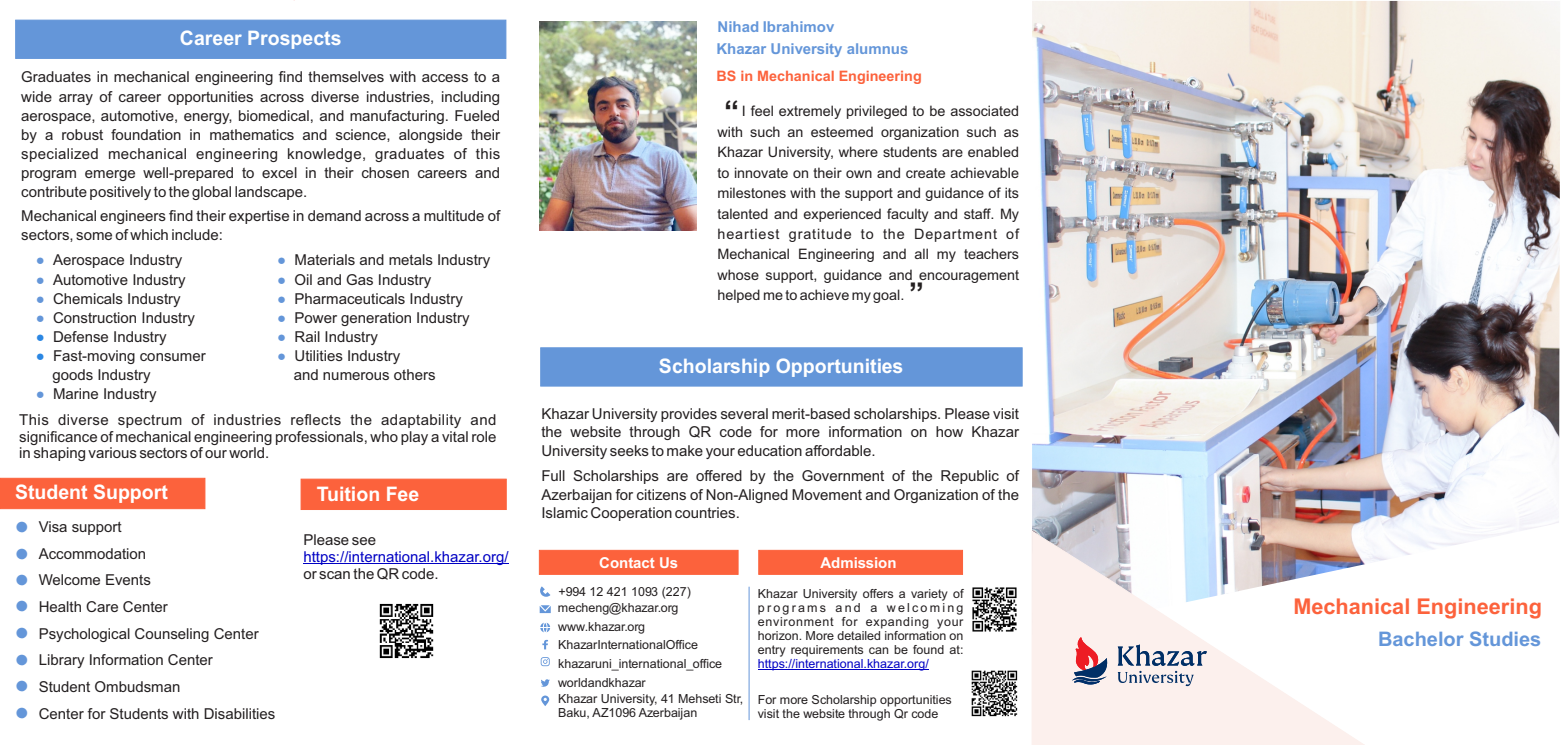
<style>
.page{position:relative;width:1563px;height:745px;background:#fff}
.page>*{position:absolute;margin:0;border:0;box-sizing:border-box;transform-origin:0 0}
.t1{font:700 30px "Arial";color:#231f20}
.t2{font:24.75px/26.6px "Arial";color:#6496d9;text-align:justify}
.t3{font:700 21.75px "Arial";color:#fc623c}
.t4{font:700 20px "Arial";color:#fff}
.t5{font:700 20px "Arial";color:#6496d9}
.t6{font:15px/19.1px "Arial";color:#231f20}
.t7{font:700 15px/22.1px "Arial";color:#6496d9}
.t8{font:15px "Arial";color:#0000c4}
.t9{font:700 15px "Arial";color:#fff}
.t10{font:14.38px/20.4px "Arial";color:#231f20;text-align:justify}
.t11{font:700 14.38px "Arial";color:#fc623c}
.t12{font:12.5px/14px "Arial";color:#231f20}
.t13{font:12.5px "Arial";color:#0000c4}
.s1{color:#6496d9}
.s2{color:#2b87e3}
.s3{font-size:24.75px;color:#6496d9}
.s4{font-weight:700;font-size:30px}
</style>
<div class="page">
<svg style="left:300px;top:478px;width:207px;height:32px;background:#fc6540"></svg>
<hr style="left:749px;top:586px;width:1px;height:133px;background:#6496d9">
<svg style="left:539px;top:549px;width:200px;height:25px;background:#fc6743"></svg>
<hr style="left:758px;top:669px;width:171px;height:1px;background:#0000c4">
<svg style="left:758px;top:549px;width:205px;height:25px;background:#fc6743"></svg>
<svg style="left:0;top:477px;width:205px;height:32px;background:#fc6641"></svg>
<hr style="left:303px;top:563px;width:206px;height:1px;background:#0000c4">
<img style="left:379px;top:603px;width:55px;height:56px">
<div style="left:540px;top:347px;width:483px;height:39px;background:#6496d9"></div>
<svg style="left:540px;top:605px;width:11px;height:7px"></svg>
<svg style="left:541px;top:695px;width:8px;height:10px"></svg>
<svg style="left:540px;top:622px;width:10px;height:10px"></svg>
<svg style="left:541px;top:679px;width:9px;height:7px"></svg>
<svg style="left:542px;top:639px;width:6px;height:10px"></svg>
<svg style="left:540px;top:586px;width:10px;height:11px"></svg>
<svg style="left:15px;top:0;width:491px;height:59px"></svg>
<img style="left:539px;top:21px;width:157px;height:210px">
<img style="left:1032px;top:1px;width:528px;height:561px">
<svg style="left:1032px;top:529px;width:334px;height:215px;fill:#fcf0ed"></svg>
<svg style="left:1072px;top:636px;width:36px;height:47px;background:#bb8d9a"></svg>
<svg style="left:1117px;top:644px;width:90px;height:41px;background:#bec0cc"></svg>
<img style="left:972px;top:587px;width:45px;height:45px">
<img style="left:971px;top:670px;width:47px;height:47px">
<svg style="left:541px;top:657px;width:9px;height:8px"></svg>
<h3 class="t4" style="left:180px;top:30px;width:163px">Career Prospects</h3>
<p class="t6" style="left:21px;top:69px;width:480px;text-align:justify">Graduates in mechanical engineering find themselves with access to a wide array of career opportunities across diverse industries, including aerospace, automotive, energy, biomedical, and manufacturing. Fueled by a robust foundation in mathematics and science, alongside their specialized mechanical engineering knowledge, graduates of this program emerge well-prepared to excel in their chosen careers and contribute positively to the global landscape.</p>
<p class="t6" style="left:21px;top:207px;width:480px">Mechanical engineers find their expertise in demand across a multitude of sectors, some of which include:</p>
<p class="t6" style="left:277px;top:252px;width:215px"><span class="s1">●</span> Materials and metals Industry</p>
<p class="t6" style="left:277px;top:271px;width:156px"><span class="s1">●</span> Oil and Gas Industry</p>
<p class="t6" style="left:277px;top:290px;width:187px"><span class="s1">●</span> Pharmaceuticals Industry</p>
<p class="t6" style="left:277px;top:309px;width:194px"><span class="s1">●</span> Power generation Industry</p>
<p class="t6" style="left:277px;top:328px;width:102px"><span class="s1">●</span> Rail Industry</p>
<p class="t6" style="left:294px;top:347px;width:143px;text-indent:-17px"><span class="s1">●</span> Utilities Industry<br>and numerous others</p>
<p class="t6" style="left:36px;top:252px;width:148px"><span class="s1">●</span> Aerospace Industry</p>
<p class="t6" style="left:36px;top:271px;width:151px"><span class="s1">●</span> Automotive Industry</p>
<p class="t6" style="left:36px;top:290px;width:146px"><span class="s1">●</span> Chemicals Industry</p>
<p class="t6" style="left:36px;top:309px;width:161px"><span class="s1">●</span> Construction Industry</p>
<p class="t6" style="left:36px;top:328px;width:132px"><span class="s2">●</span> Defense Industry</p>
<p class="t6" style="left:52px;top:347px;width:155px;text-indent:-17px"><span class="s2">●</span> Fast-moving consumer goods Industry</p>
<p class="t6" style="left:36px;top:385px;width:122px"><span class="s1">●</span> Marine Industry</p>
<p class="t6" style="left:19px;top:412px;width:479px;line-height:16.8px;text-align:justify">This diverse spectrum of industries reflects the adaptability and significance of mechanical engineering professionals, who play a vital role in shaping various sectors of our world.</p>
<h3 class="t4" style="left:15px;top:484px;width:154px">Student Support</h3>
<p class="t6" style="left:39px;top:514px;width:238px;line-height:26.6px;text-indent:-24px"><span class="s3">●</span> Visa support<br>Accommodation<br>Welcome Events<br>Health Care Center<br>Psychological Counseling Center<br>Library Information Center<br>Student Ombudsman<br>Center for Students with Disabilities</p>
<h2 class="t2" style="left:15px;top:540px;width:16px">● ● ● ● ● ● ●</h2>
<h3 class="t4" style="left:317px;top:486px;width:104px">Tuition Fee</h3>
<p class="t6" style="left:303px;top:531px;width:74px">Please see</p>
<p class="t8" style="left:303px;top:551px;width:207px">https://international.khazar.org/</p>
<p class="t6" style="left:303px;top:565px;width:137px">or scan the QR code.</p>
<p class="t7" style="left:716px;top:17px;width:193px">Nihad Ibrahimov<br>Khazar University alumnus</p>
<p class="t11" style="left:716px;top:70px;width:207px">BS in Mechanical Engineering</p>
<p class="t10" style="left:717px;top:102px;width:303px;text-indent:24px">I feel extremely privileged to be associated with such an esteemed organization such as Khazar University, where students are enabled to innovate on their own and create achievable milestones with the support and guidance of its talented and experienced faculty and staff. My heartiest gratitude to the Department of Mechanical Engineering and all my teachers whose support, guidance and encouragement helped me to achieve my goal. <span class="s4">”</span></p>
<h1 class="t1" style="left:724px;top:100px;width:16px">“</h1>
<h3 class="t4" style="left:659px;top:358px;width:246px">Scholarship Opportunities</h3>
<p class="t6" style="left:541px;top:405px;width:479px;line-height:18.6px;text-align:justify">Khazar University provides several merit-based scholarships. Please visit the website through QR code for more information on how Khazar University seeks to make your education affordable.</p>
<p class="t6" style="left:541px;top:467px;width:479px;line-height:18.6px;text-align:justify">Full Scholarships are offered by the Government of the Republic of Azerbaijan for citizens of Non-Aligned Movement and Organization of the Islamic Cooperation countries.</p>
<p class="t9" style="left:599px;top:556px;width:80px">Contact Us</p>
<p class="t12" style="left:558px;top:585px;width:134px">+994 12 421 1093 (227)</p>
<p class="t12" style="left:558px;top:601px;width:122px">mecheng@khazar.org</p>
<p class="t12" style="left:558px;top:620px;width:89px">www.khazar.org</p>
<p class="t12" style="left:558px;top:657px;width:165px">khazaruni_international_office</p>
<p class="t12" style="left:558px;top:638px;width:141px">KhazarInternationalOffice</p>
<p class="t12" style="left:558px;top:676px;width:89px">worldandkhazar</p>
<p class="t12" style="left:558px;top:692px;width:187px">Khazar University, 41 Mehseti Str,<br>Baku, AZ1096 Azerbaijan</p>
<p class="t9" style="left:820px;top:556px;width:77px">Admission</p>
<p class="t12" style="left:758px;top:587px;width:207px;text-align:justify">Khazar University offers a variety of programs and a welcoming environment for expanding your horizon. More detailed information on entry requirements can be found at:</p>
<p class="t13" style="left:758px;top:658px;width:172px">https://international.khazar.org/</p>
<p class="t12" style="left:758px;top:692px;width:195px">For more Scholarship opportunities visit the website through Qr code</p>
<h3 class="t3" style="left:1293px;top:597px;width:250px">Mechanical Engineering</h3>
<h3 class="t5" style="left:1378px;top:630px;width:165px">Bachelor Studies</h3>
</div>
